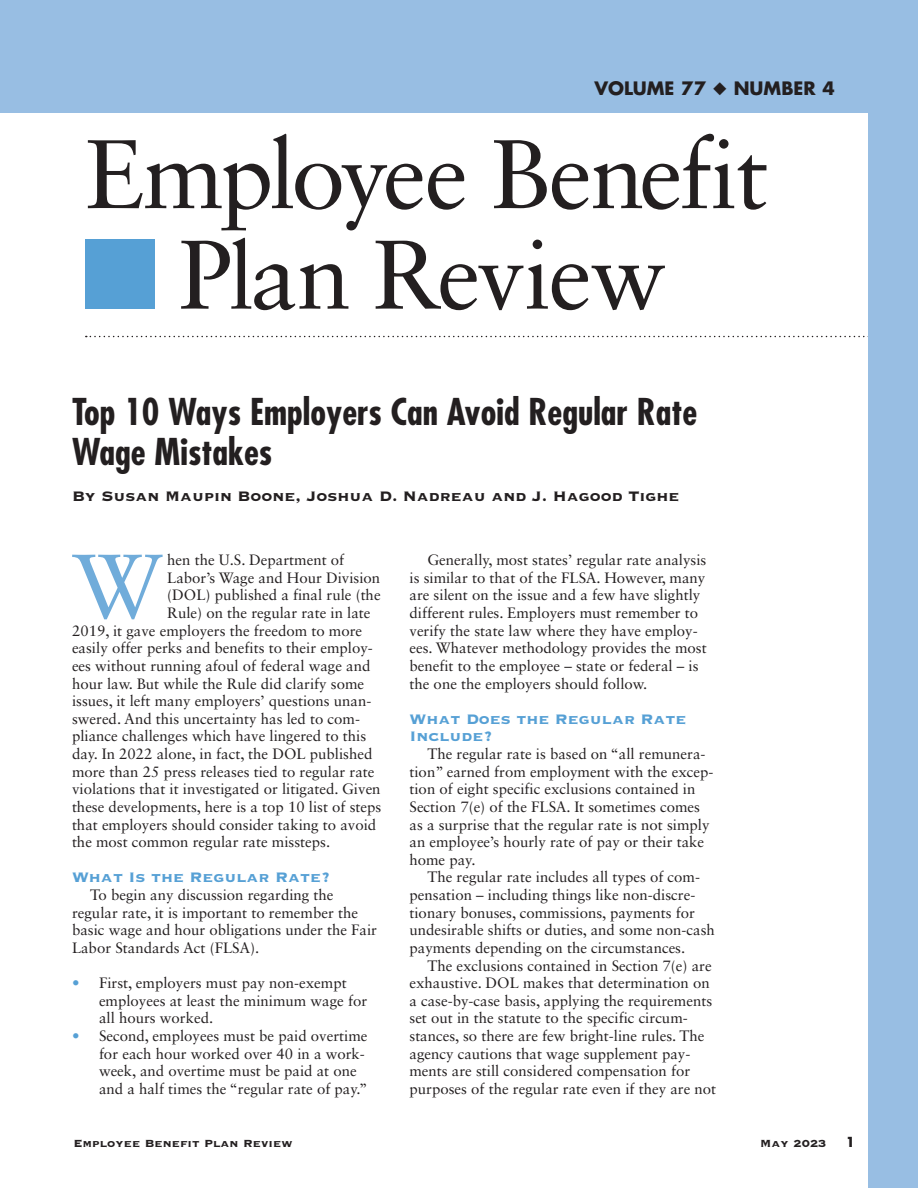
<style>
.page{position:relative;width:918px;height:1188px;background:#fff}
.page>*{position:absolute;margin:0;border:0;box-sizing:border-box;transform-origin:0 0}
.t1{font:97.5px/100.5px "Sabon LT Std";letter-spacing:-.025em;color:#231f20;text-align:center}
.Textdrop{font:90.75px "Sabon LT Std";color:#70acda}
.Article_Title{font:700 condensed 36px/40.5px "Futura Std";color:#231f20}
.HeadA{font:18px/17.7px "Copperplate Gothic Std 33 BC";color:#56a0d5}
.Authors{font:18px "Copperplate Gothic Std 33 BC";color:#231f20}
.t2{font:700 18px "Futura Std";color:#231f20}
.TextInd{font:15px/17.7px "Sabon LT Std";color:#231f20}
.Textdrop-2{font:15px "Sabon LT Std";color:#231f20}
.t3{font:13.5px "Copperplate Gothic Std 33 BC";color:#231f20}
.t4{font:700 13.5px "Futura Std";color:#231f20}
.s1{font-size:93px}
.s2{color:#56a0d5}
</style>
<div class="page">
<div style="left:0;top:0;width:918px;height:112px;background:#98bee3"></div>
<svg style="left:86px;top:336px;width:782px;height:1px"></svg>
<div style="left:85px;top:239px;width:69px;height:70px;background:#56a0d5"></div>
<div style="left:868px;top:0;width:50px;height:1188px;background:#98bee3"></div>
<p class="t2" style="left:594px;top:76px;width:242px">VOLUME 77 ◆ NUMBER 4</p>
<h1 class="t1" style="left:85px;top:123px;width:685px">Employee Benefit<br>P<span class="s1">l</span>an Review</h1>
<p class="Article_Title" style="left:72px;top:391px;width:627px">Top 10 Ways Employers Can Avoid Regular Rate<br>Wage Mistakes</p>
<p class="Authors" style="left:72px;top:487px;width:609px">By Susan Maupin Boone, Joshua D. Nadreau and J. Hagood Tighe</p>
<p class="Textdrop" style="left:72px;top:532px;width:92px">W</p>
<p class="Textdrop-2" style="left:167px;top:551px;width:178px">hen the U.S. Department of</p>
<p class="Textdrop-2" style="left:167px;top:569px;width:214px">Labor’s Wage and Hour Division</p>
<p class="Textdrop-2" style="left:167px;top:586px;width:215px">(DOL) published a final rule (the</p>
<p class="Textdrop-2" style="left:167px;top:604px;width:205px">Rule) on the regular rate in late</p>
<p class="Textdrop-2" style="left:72px;top:621px;width:292px">2019, it gave employers the freedom to more</p>
<p class="Textdrop-2" style="left:72px;top:639px;width:302px">easily offer perks and benefits to their employ-</p>
<p class="Textdrop-2" style="left:72px;top:657px;width:300px">ees without running afoul of federal wage and</p>
<p class="Textdrop-2" style="left:72px;top:674px;width:294px">hour law. But while the Rule did clarify some</p>
<p class="Textdrop-2" style="left:72px;top:692px;width:301px">issues, it left many employers’ questions unan-</p>
<p class="Textdrop-2" style="left:72px;top:710px;width:290px">swered. And this uncertainty has led to com-</p>
<p class="Textdrop-2" style="left:72px;top:727px;width:296px">pliance challenges which have lingered to this</p>
<p class="Textdrop-2" style="left:72px;top:745px;width:302px">day. In 2022 alone, in fact, the DOL published</p>
<p class="Textdrop-2" style="left:72px;top:762px;width:304px">more than 25 press releases tied to regular rate</p>
<p class="Textdrop-2" style="left:72px;top:780px;width:310px">violations that it investigated or litigated. Given</p>
<p class="Textdrop-2" style="left:72px;top:798px;width:311px">these developments, here is a top 10 list of steps</p>
<p class="Textdrop-2" style="left:72px;top:815px;width:306px">that employers should consider taking to avoid</p>
<p class="Textdrop-2" style="left:72px;top:833px;width:260px">the most common regular rate missteps.</p>
<p class="HeadA" style="left:72px;top:869px;width:260px">What Is the Regular Rate?</p>
<p class="TextInd" style="left:72px;top:886px;width:307px;text-indent:18px">To begin any discussion regarding the regular rate, it is important to remember the basic wage and hour obligations under the Fair Labor Standards Act (FLSA).</p>
<p class="TextInd" style="left:99px;top:974px;width:270px;text-indent:-27px"><span class="s2">•</span> First, employers must pay non-exempt employees at least the minimum wage for all hours worked.</p>
<p class="TextInd" style="left:99px;top:1027px;width:270px;text-indent:-27px"><span class="s2">•</span> Second, employees must be paid overtime for each hour worked over 40 in a work&shy;week, and overtime must be paid at one and a half times the “regular rate of pay.”</p>
<p class="TextInd" style="left:410px;top:551px;width:299px;text-indent:18px">Generally, most states’ regular rate analysis is similar to that of the FLSA. However, many are silent on the issue and a few have slightly different rules. Employers must remember to verify the state law where they have employ&shy;ees. Whatever methodology provides the most benefit to the employee – state or federal – is the one the employers should follow.</p>
<p class="HeadA" style="left:410px;top:710px;width:279px">What Does the Regular Rate<br>Include?</p>
<p class="TextInd" style="left:410px;top:745px;width:305px;text-indent:18px">The regular rate is based on “all remunera&shy;tion” earned from employment with the excep&shy;tion of eight specific exclusions contained in Section 7(e) of the FLSA. It sometimes comes as a surprise that the regular rate is not simply an employee’s hourly rate of pay or their take home pay.</p>
<p class="TextInd" style="left:410px;top:868px;width:307px;text-indent:18px">The regular rate includes all types of com&shy;pensation – including things like non-discre&shy;tionary bonuses, commissions, payments for undesirable shifts or duties, and some non-cash payments depending on the circumstances.</p>
<p class="TextInd" style="left:410px;top:956px;width:308px;text-indent:18px">The exclusions contained in Section 7(e) are exhaustive. DOL makes that determination on a case-by-case basis, applying the requirements set out in the statute to the specific circum&shy;stances, so there are few bright-line rules. The agency cautions that wage supplement pay&shy;ments are still considered compensation for purposes of the regular rate even if they are not</p>
<p class="t3" style="left:74px;top:1136px;width:221px">Employee Benefit Plan Review</p>
<p class="t3" style="left:760px;top:1136px;width:68px">May 2023</p>
<p class="t4" style="left:846px;top:1133px;width:11px">1</p>
</div>
